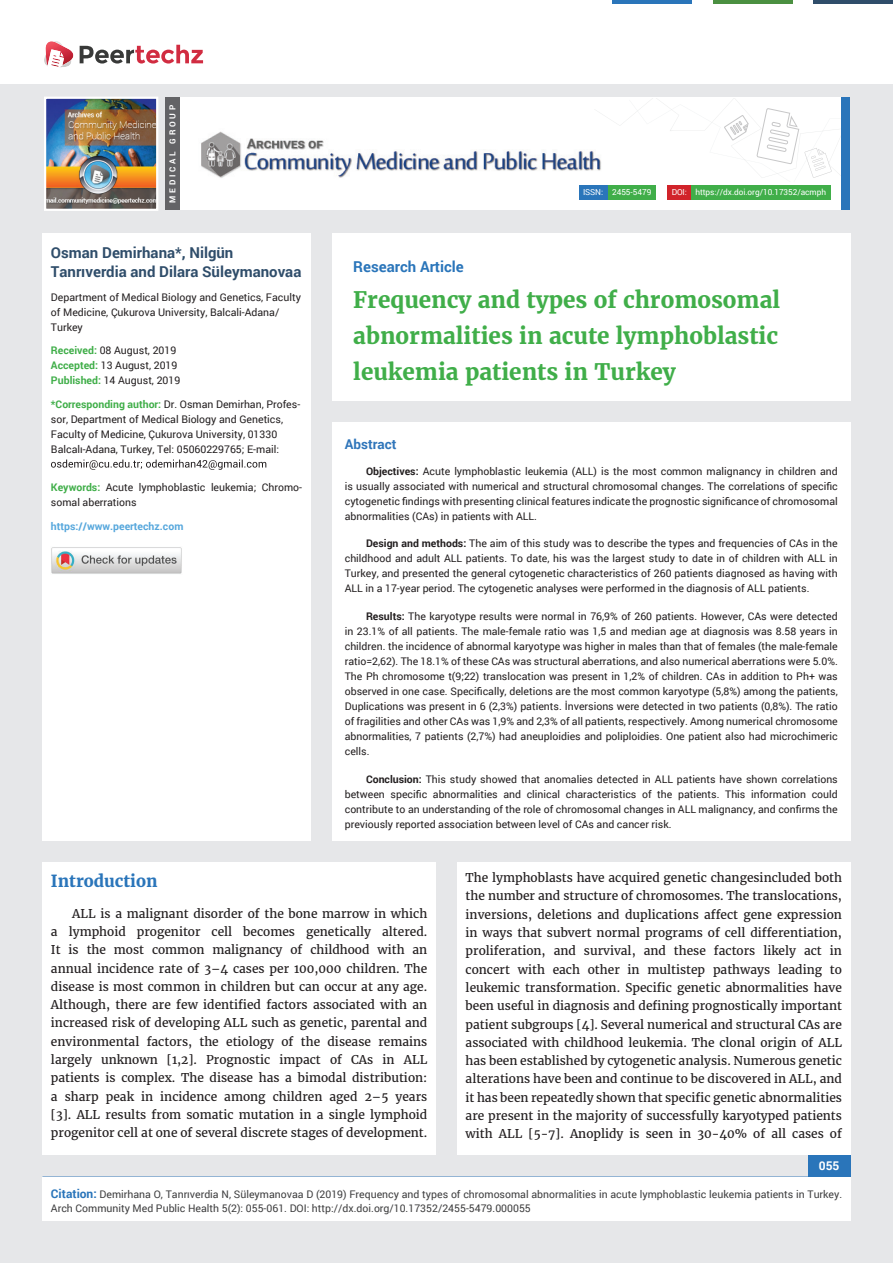
<style>
.page{position:relative;width:893px;height:1263px;background:#e6e7e9}
.page>*{position:absolute;margin:0;border:0;box-sizing:border-box;transform-origin:0 0}
.t1{font:700 22.5px/36px "Merriweather";color:#40ae49;text-align:justify}
.t2{font:700 16.5px "Merriweather";color:#2a75ba}
.t3{font:700 15px/19.5px "Roboto";color:#2f4d6a}
.t4{font:700 15px "Roboto";color:#2a75ba}
.t5{font:700 13.5px "Roboto";color:#2f75ba}
.t6{font:12px/18.3px "Merriweather";color:#231f20;text-align:justify}
.t7{font:700 12px "Roboto";color:#fff}
.t8{font:10.5px/15px "Roboto";color:#231f20}
.t9{font:10.5px/13.5px "Roboto";color:#3e3e3f}
.t10{font:700 10.5px "Roboto";color:#56a7dc}
.t11{font:8.25px "Roboto";letter-spacing:-.005em;color:#fff}
.t12{font:700 8.25px "Roboto";letter-spacing:.34em;color:#fff}
.s1{font-weight:700;color:#40ae49}
.s2{font-weight:700}
.s3{font-weight:700;font-size:12px;color:#2a75ba}
</style>
<div class="page">
<div style="left:165px;top:98px;width:684px;height:112px;background:#fff"></div>
<div style="left:841px;top:98px;width:8px;height:112px;background:#2a75ba"></div>
<img style="left:47px;top:100px;width:108px;height:108px">
<div style="left:44px;top:97px;width:114px;height:114px;border:2px solid #fff"></div>
<div style="left:0;top:0;width:893px;height:83px;background:#fff"></div>
<svg style="left:44px;top:41px;width:159px;height:27px"></svg>
<hr style="left:713px;top:0;width:79px;height:3px;background:#4b9041">
<hr style="left:612px;top:0;width:80px;height:3px;background:#2a75ba">
<hr style="left:813px;top:0;width:80px;height:3px;background:#2f4d6a">
<div style="left:808px;top:1154px;width:42px;height:43px;background:#2a75ba"></div>
<div style="left:42px;top:1177px;width:809px;height:43px;background:#fff"></div>
<div style="left:691px;top:185px;width:139px;height:15px;background:#40ae49"></div>
<div style="left:667px;top:185px;width:24px;height:15px;background:#d1232a"></div>
<div style="left:607px;top:186px;width:49px;height:14px;background:#40ae49"></div>
<div style="left:579px;top:185px;width:28px;height:15px;background:#2a75ba"></div>
<img style="left:201px;top:131px;width:393px;height:47px">
<svg style="left:594px;top:100px;width:247px;height:78px"></svg>
<div style="left:165px;top:98px;width:15px;height:112px;background:#636366"></div>
<div style="left:332px;top:233px;width:518px;height:168px;background:#fff"></div>
<div style="left:42px;top:233px;width:269px;height:608px;background:#fff"></div>
<svg style="left:51px;top:460px;width:215px;height:10px"></svg>
<img style="left:51px;top:547px;width:131px;height:27px">
<div style="left:332px;top:422px;width:518px;height:419px;background:#fff"></div>
<div style="left:42px;top:862px;width:394px;height:292px;background:#fff"></div>
<div style="left:457px;top:862px;width:393px;height:292px;background:#fff"></div>
<p class="t12" style="left:167px;top:203px;width:100px;rotate:-90deg">MEDICAL GROUP</p>
<h3 class="t3" style="left:51px;top:242px;width:252px">Osman Demirhana*, Nilgün<br>Tanrıverdia and Dilara Süleymanovaa</h3>
<p class="t8" style="left:51px;top:289px;width:251px">Department of Medical Biology and Genetics, Faculty of Medicine, Çukurova University, Balcali-Adana/<br>Turkey</p>
<p class="t8" style="left:51px;top:342px;width:131px"><span class="s1">Received:</span> 08 August, 2019<br><span class="s1">Accepted:</span> 13 August, 2019<br><span class="s1">Published:</span> 14 August, 2019</p>
<p class="t8" style="left:51px;top:396px;width:251px"><span class="s1">*Corresponding author:</span> Dr. Osman Demirhan, Profes&shy;sor, Department of Medical Biology and Genetics, Faculty of Medicine, Çukurova University, 01330<br>Balcalı-Adana, Turkey, Tel: 05060229765; E-mail:</p>
<p class="t8" style="left:51px;top:479px;width:253px"><span class="s1">Keywords:</span> Acute lymphoblastic leukemia; Chromo&shy;somal aberrations</p>
<p class="t10" style="left:51px;top:519px;width:134px">https://www.peertechz.com</p>
<p class="t11" style="left:583px;top:187px;width:70px">ISSN: 2455-5479</p>
<p class="t11" style="left:672px;top:186px;width:156px">DOI: https://dx.doi.org/10.17352/acmph</p>
<h3 class="t4" style="left:353px;top:256px;width:112px">Research Article</h3>
<h1 class="t1" style="left:353px;top:282px;width:428px">Frequency and types of chromosomal abnormalities in acute lymphoblastic leukemia patients in Turkey</h1>
<p class="t5" style="left:345px;top:435px;width:53px">Abstract</p>
<p class="t8" style="left:345px;top:463px;width:494px;text-align:justify;text-indent:21px"><span class="s2">Objectives:</span> Acute lymphoblastic leukemia (ALL) is the most common malignancy in children and is usually associated with numerical and structural chromosomal changes. The correlations of specific cytogenetic findings with presenting clinical features indicate the prognostic significance of chromosomal abnormalities (CAs) in patients with ALL.</p>
<p class="t8" style="left:345px;top:536px;width:494px;text-align:justify;text-indent:21px"><span class="s2">Design and methods:</span> The aim of this study was to describe the types and frequencies of CAs in the childhood and adult ALL patients. To date, his was the largest study to date in of children with ALL in Turkey, and presented the general cytogenetic characteristics of 260 patients diagnosed as having with ALL in a 17-year period. The cytogenetic analyses were performed in the diagnosis of ALL patients.</p>
<p class="t8" style="left:345px;top:608px;width:494px;text-align:justify;text-indent:21px"><span class="s2">Results:</span> The karyotype results were normal in 76,9% of 260 patients. However, CAs were detected in 23.1% of all patients. The male-female ratio was 1,5 and median age at diagnosis was 8.58 years in children. the incidence of abnormal karyotype was higher in males than that of females (the male-female ratio=2,62). The 18.1% of these CAs was structural aberrations, and also numerical aberrations were 5.0%.<br>The Ph chromosome t(9;22) translocation was present in 1,2% of children. CAs in addition to Ph+ was observed in one case. Specifically, deletions are the most common karyotype (5,8%) among the patients, Duplications was present in 6 (2,3%) patients. İnversions were detected in two patients (0,8%). The ratio of fragilities and other CAs was 1,9% and 2,3% of all patients, respectively. Among numerical chromosome abnormalities, 7 patients (2,7%) had aneuploidies and poliploidies. One patient also had microchimeric cells.</p>
<p class="t8" style="left:345px;top:771px;width:494px;text-align:justify;text-indent:21px"><span class="s2">Conclusion:</span> This study showed that anomalies detected in ALL patients have shown correlations between specific abnormalities and clinical characteristics of the patients. This information could contribute to an understanding of the role of chromosomal changes in ALL malignancy, and confirms the previously reported association between level of CAs and cancer risk.</p>
<h2 class="t2" style="left:51px;top:870px;width:108px">Introduction</h2>
<p class="t6" style="left:51px;top:904px;width:378px;text-indent:21px">ALL is a malignant disorder of the bone marrow in which a lymphoid progenitor cell becomes genetically altered.<br>It is the most common malignancy of childhood with an annual incidence rate of 3–4 cases per 100,000 children. The disease is most common in children but can occur at any age.<br>Although, there are few identified factors associated with an increased risk of developing ALL such as genetic, parental and environmental factors, the etiology of the disease remains largely unknown [1,2]. Prognostic impact of CAs in ALL patients is complex. The disease has a bimodal distribution: a sharp peak in incidence among children aged 2–5 years [3]. ALL results from somatic mutation in a single lymphoid progenitor cell at one of several discrete stages of development.</p>
<p class="t6" style="left:466px;top:869px;width:378px">The lymphoblasts have acquired genetic changesincluded both the number and structure of chromosomes. The translocations, inversions, deletions and duplications affect gene expression in ways that subvert normal programs of cell differentiation, proliferation, and survival, and these factors likely act in concert with each other in multistep pathways leading to leukemic transformation. Specific genetic abnormalities have been useful in diagnosis and defining prognostically important patient subgroups [4]. Several numerical and structural CAs are associated with childhood leukemia. The clonal origin of ALL has been established by cytogenetic analysis. Numerous genetic alterations have been and continue to be discovered in ALL, and it has been repeatedly shown that specific genetic abnormalities are present in the majority of successfully karyotyped patients with ALL [5-7]. Anoplidy is seen in 30-40% of all cases of</p>
<p class="t7" style="left:819px;top:1158px;width:22px">055</p>
<p class="t9" style="left:51px;top:1188px;width:793px"><span class="s3">Citation:</span> Demirhana O, Tanrıverdia N, Süleymanovaa D (2019) Frequency and types of chromosomal abnormalities in acute lymphoblastic leukemia patients in Turkey.<br>Arch Community Med Public Health 5(2): 055-061. DOI: http://dx.doi.org/10.17352/2455-5479.000055</p>
</div>
